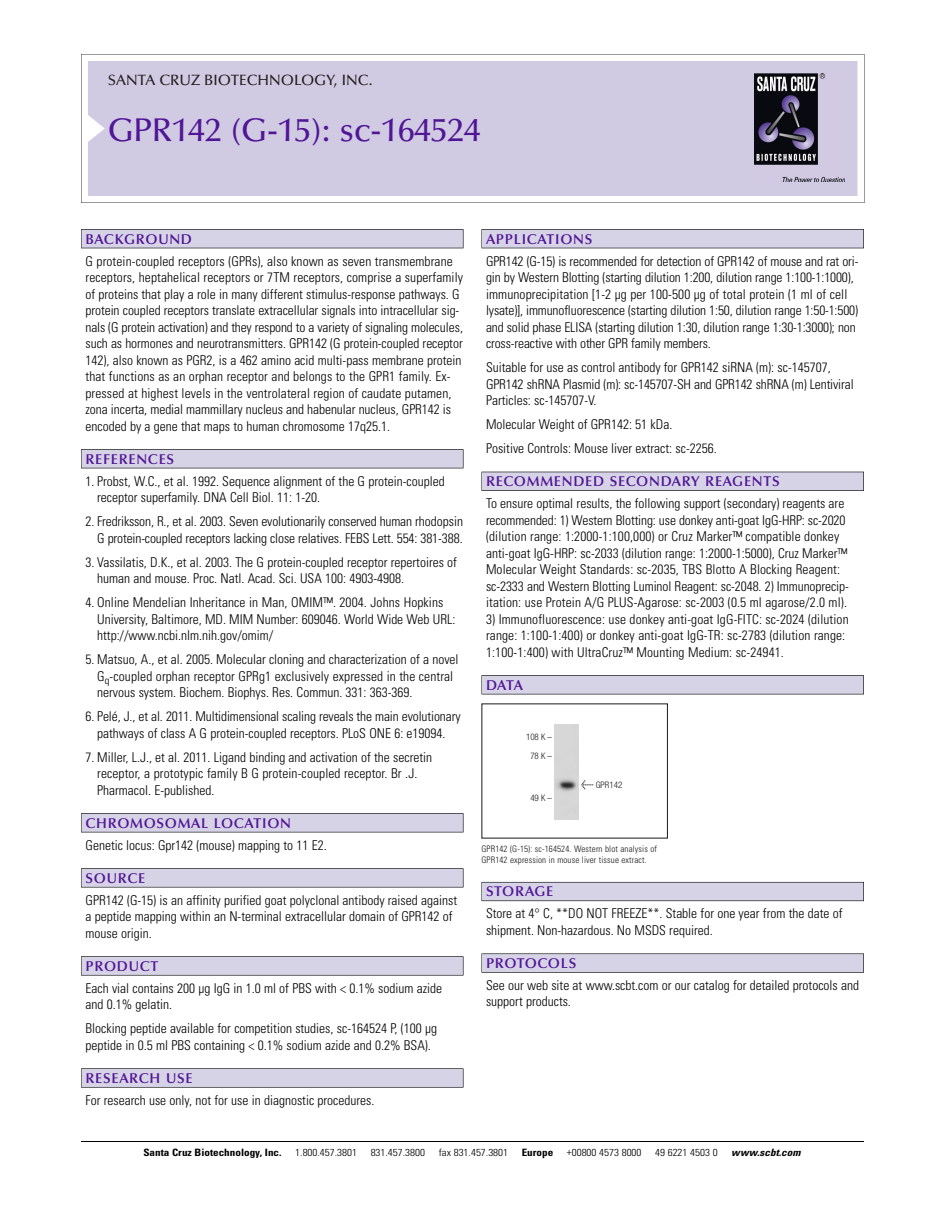
<style>
.page{position:relative;width:945px;height:1215px;background:#fff}
.page>*{position:absolute;margin:0;border:0;box-sizing:border-box;transform-origin:0 0}
.t1{font:500 33px "Optima";color:#511695}
.t2{font:500 15px "Optima";color:#231f20}
.t3{font:600 14.25px "Optima";letter-spacing:.05em;color:#511695}
.t4{font:300 condensed 13.5px/16.5px "Univers";color:#000}
.t5{font:300 condensed 10.2px "Univers";color:#000;scale:1.1 1}
.t6{font:700 condensed 10.2px "Univers";color:#000;scale:1.1 1}
.t7{font:italic 700 condensed 10.2px "Univers";letter-spacing:.005em;color:#000;scale:1.1 1}
.t8{font:9px/10.5px "Univers Condensed Light+CBOZAY";letter-spacing:.015em;color:#191919}
.t9{font:9px/19.5px "Helvetica Neue Light Cond+ZVIVMY";color:#191919;text-align:center}
.s1{font-family:"Meta Plus Book Roman+KHBOUL";font-size:10.5px}
</style>
<div class="page">
<svg style="left:81px;top:54px;width:783px;height:149px"></svg>
<div style="left:88px;top:61px;width:769px;height:135px;background:#d1cae3"></div>
<img style="left:755px;top:74px;width:90px;height:108px">
<div style="left:81px;top:229px;width:382px;height:19px;background:#525156"></div>
<div style="left:81px;top:230px;width:382px;height:18px;background:#d7d3e7"></div>
<div style="left:81px;top:449px;width:382px;height:19px;background:#525155"></div>
<div style="left:81px;top:450px;width:382px;height:18px;background:#d7d3e7"></div>
<div style="left:81px;top:813px;width:382px;height:19px;background:#545357"></div>
<div style="left:81px;top:814px;width:382px;height:18px;background:#d7d3e7"></div>
<div style="left:81px;top:868px;width:382px;height:19px;background:#575759"></div>
<div style="left:81px;top:869px;width:382px;height:18px;background:#d7d3e7"></div>
<svg style="left:81px;top:956px;width:382px;height:20px"></svg>
<div style="left:81px;top:957px;width:382px;height:18px;background:#d7d3e7"></div>
<div style="left:81px;top:1068px;width:382px;height:20px;background:#666667"></div>
<div style="left:81px;top:1069px;width:382px;height:18px;background:#d7d3e7"></div>
<div style="left:482px;top:229px;width:382px;height:19px;background:#525156"></div>
<div style="left:482px;top:230px;width:381px;height:18px;background:#d7d3e7"></div>
<div style="left:482px;top:472px;width:382px;height:19px;background:#515055"></div>
<div style="left:482px;top:472px;width:381px;height:18px;background:#d7d3e7"></div>
<div style="left:482px;top:675px;width:382px;height:19px;background:#545357"></div>
<div style="left:482px;top:676px;width:381px;height:18px;background:#d7d3e7"></div>
<div style="left:482px;top:882px;width:382px;height:19px;background:#66646d"></div>
<div style="left:482px;top:883px;width:381px;height:18px;background:#d7d3e7"></div>
<svg style="left:482px;top:953px;width:382px;height:20px"></svg>
<div style="left:482px;top:954px;width:381px;height:18px;background:#d7d3e7"></div>
<hr style="left:81px;top:1141px;width:783px;height:1px;background:#000">
<img style="left:554px;top:724px;width:25px;height:95px">
<p class="t2" style="left:108px;top:74px;width:266px">SANTA CRUZ BIOTECHNOLOGY, INC.</p>
<h1 class="t1" style="left:108px;top:117px;width:374px">GPR142 (G-15): sc-164524</h1>
<p class="t3" style="left:86px;top:233px;width:108px">BACKGROUND</p>
<p class="t4" style="left:86px;top:254px;width:379px">G protein-coupled receptors (GPRs), also known as seven transmembrane receptors, heptahelical receptors or 7TM receptors, comprise a superfamily of proteins that play a role in many different stimulus-response pathways. G protein coupled receptors translate extracellular signals into intracellular sig&shy;nals (G protein activation) and they respond to a variety of signaling molecules, such as hormones and neurotransmitters. GPR142 (G protein-coupled receptor 142), also known as PGR2, is a 462 amino acid multi-pass membrane protein that functions as an orphan receptor and belongs to the GPR1 family. Ex&shy;pressed at highest levels in the ventrolateral region of caudate putamen, zona incerta, medial mammillary nucleus and habenular nucleus, GPR142 is encoded by a gene that maps to human chromosome 17q25.1.</p>
<p class="t3" style="left:86px;top:453px;width:90px">REFERENCES</p>
<p class="t4" style="left:97px;top:474px;width:349px;text-indent:-12px">1. Probst, W.C., et al. 1992. Sequence alignment of the G protein-coupled receptor superfamily. DNA Cell Biol. 11: 1-20.</p>
<p class="t4" style="left:86px;top:514px;width:379px;text-align:right">2. Fredriksson, R., et al. 2003. Seven evolutionarily conserved human rhodopsin<br>G protein-coupled receptors lacking close relatives. FEBS Lett. 554: 381-388.</p>
<p class="t4" style="left:97px;top:555px;width:361px;text-indent:-12px">3. Vassilatis, D.K., et al. 2003. The G protein-coupled receptor repertoires of human and mouse. Proc. Natl. Acad. Sci. USA 100: 4903-4908.</p>
<p class="t4" style="left:97px;top:595px;width:360px;text-indent:-12px">4. Online Mendelian Inheritance in Man, OMIM™. 2004. Johns Hopkins<br>University, Baltimore, MD. MIM Number: 609046. World Wide Web URL: http://www.ncbi.nlm.nih.gov/omim/</p>
<p class="t4" style="left:97px;top:652px;width:363px;text-indent:-12px">5. Matsuo, A., et al. 2005. Molecular cloning and characterization of a novel<br>G<sub>q</sub>-coupled orphan receptor GPRg1 exclusively expressed in the central nervous system. Biochem. Biophys. Res. Commun. 331: 363-369.</p>
<p class="t4" style="left:86px;top:709px;width:377px;text-align:center">6. Pelé, J., et al. 2011. Multidimensional scaling reveals the main evolutionary pathways of class A G protein-coupled receptors. PLoS ONE 6: e19094.</p>
<p class="t4" style="left:97px;top:750px;width:337px;text-indent:-12px">7. Miller, L.J., et al. 2011. Ligand binding and activation of the secretin receptor, a prototypic family B G protein-coupled receptor. Br .J.<br>Pharmacol. E-published.</p>
<p class="t3" style="left:86px;top:817px;width:207px">CHROMOSOMAL LOCATION</p>
<p class="t4" style="left:86px;top:838px;width:243px">Genetic locus: Gpr142 (mouse) mapping to 11 E2.</p>
<p class="t3" style="left:86px;top:872px;width:61px">SOURCE</p>
<p class="t4" style="left:86px;top:893px;width:373px">GPR142 (G-15) is an affinity purified goat polyclonal antibody raised against a peptide mapping within an N-terminal extracellular domain of GPR142 of mouse origin.</p>
<p class="t3" style="left:86px;top:960px;width:74px">PRODUCT</p>
<p class="t4" style="left:86px;top:981px;width:358px">Each vial contains 200 µg IgG in 1.0 ml of PBS with &lt; 0.1% sodium azide and 0.1% gelatin.</p>
<p class="t4" style="left:86px;top:1021px;width:353px">Blocking peptide available for competition studies, sc-164524 P, (100 µg peptide in 0.5 ml PBS containing &lt; 0.1% sodium azide and 0.2% BSA).</p>
<p class="t3" style="left:86px;top:1072px;width:109px">RESEARCH USE</p>
<p class="t4" style="left:86px;top:1093px;width:290px">For research use only, not for use in diagnostic procedures.</p>
<p class="t3" style="left:486px;top:233px;width:108px">APPLICATIONS</p>
<p class="t4" style="left:486px;top:254px;width:374px">GPR142 (G-15) is recommended for detection of GPR142 of mouse and rat ori&shy;gin by Western Blotting (starting dilution 1:200, dilution range 1:100-1:1000), immunoprecipitation [1-2 µg per 100-500 µg of total protein (1 ml of cell lysate)], immunofluorescence (starting dilution 1:50, dilution range 1:50-1:500) and solid phase ELISA (starting dilution 1:30, dilution range 1:30-1:3000); non cross-reactive with other GPR family members.</p>
<p class="t4" style="left:486px;top:360px;width:369px">Suitable for use as control antibody for GPR142 siRNA (m): sc-145707,<br>GPR142 shRNA Plasmid (m): sc-145707-SH and GPR142 shRNA (m) Lentiviral<br>Particles: sc-145707-V.</p>
<p class="t4" style="left:486px;top:413px;width:232px;line-height:24px">Molecular Weight of GPR142: 51 kDa.<br>Positive Controls: Mouse liver extract: sc-2256.</p>
<p class="t3" style="left:486px;top:476px;width:295px">RECOMMENDED SECONDARY REAGENTS</p>
<p class="t4" style="left:486px;top:496px;width:364px">To ensure optimal results, the following support (secondary) reagents are recommended: 1) Western Blotting: use donkey anti-goat IgG-HRP: sc-2020 (dilution range: 1:2000-1:100,000) or Cruz Marker™ compatible donkey anti-goat IgG-HRP: sc-2033 (dilution range: 1:2000-1:5000), Cruz Marker™ Molecular Weight Standards: sc-2035, TBS Blotto A Blocking Reagent: sc-2333 and Western Blotting Luminol Reagent: sc-2048. 2) Immunoprecip&shy;itation: use Protein A/G PLUS-Agarose: sc-2003 (0.5 ml agarose/2.0 ml).</p>
<p class="t4" style="left:486px;top:612px;width:364px">3) Immunofluorescence: use donkey anti-goat IgG-FITC: sc-2024 (dilution range: 1:100-1:400) or donkey anti-goat IgG-TR: sc-2783 (dilution range:<br>1:100-1:400) with UltraCruz™ Mounting Medium: sc-24941.</p>
<p class="t3" style="left:486px;top:679px;width:39px">DATA</p>
<p class="t9" style="left:526px;top:728px;width:28px">108 K –<br>78K–</p>
<p class="t9" style="left:530px;top:789px;width:23px">49K–</p>
<p class="t9" style="left:581px;top:776px;width:43px"><span class="s1">&lt;</span> GPR142</p>
<p class="t8" style="left:482px;top:845px;width:177px">GPR142 (G-15): sc-164524. Western blot analysis of<br>GPR142 expression in mouse liver tissue extract.</p>
<p class="t3" style="left:486px;top:886px;width:69px">STORAGE</p>
<p class="t4" style="left:486px;top:907px;width:358px">Store at 4° C, **DO NOT FREEZE**. Stable for one year from the date of shipment. Non-hazardous. No MSDS required.</p>
<p class="t3" style="left:486px;top:957px;width:92px">PROTOCOLS</p>
<p class="t4" style="left:486px;top:978px;width:375px">See our web site at www.scbt.com or our catalog for detailed protocols and support products.</p>
<p class="t6" style="left:143px;top:1148px;width:127px">Santa Cruz Biotechnology, Inc.</p>
<p class="t5" style="left:295px;top:1148px;width:58px">1.800.457.3801</p>
<p class="t5" style="left:371px;top:1148px;width:51px">831.457.3800</p>
<p class="t5" style="left:439px;top:1148px;width:65px">fax 831.457.3801</p>
<p class="t6" style="left:522px;top:1148px;width:30px">Europe</p>
<p class="t5" style="left:567px;top:1148px;width:69px">+00800 4573 8000</p>
<p class="t5" style="left:655px;top:1148px;width:58px">49 6221 4503 0</p>
<p class="t7" style="left:731px;top:1148px;width:64px">www.scbt.com</p>
</div>
